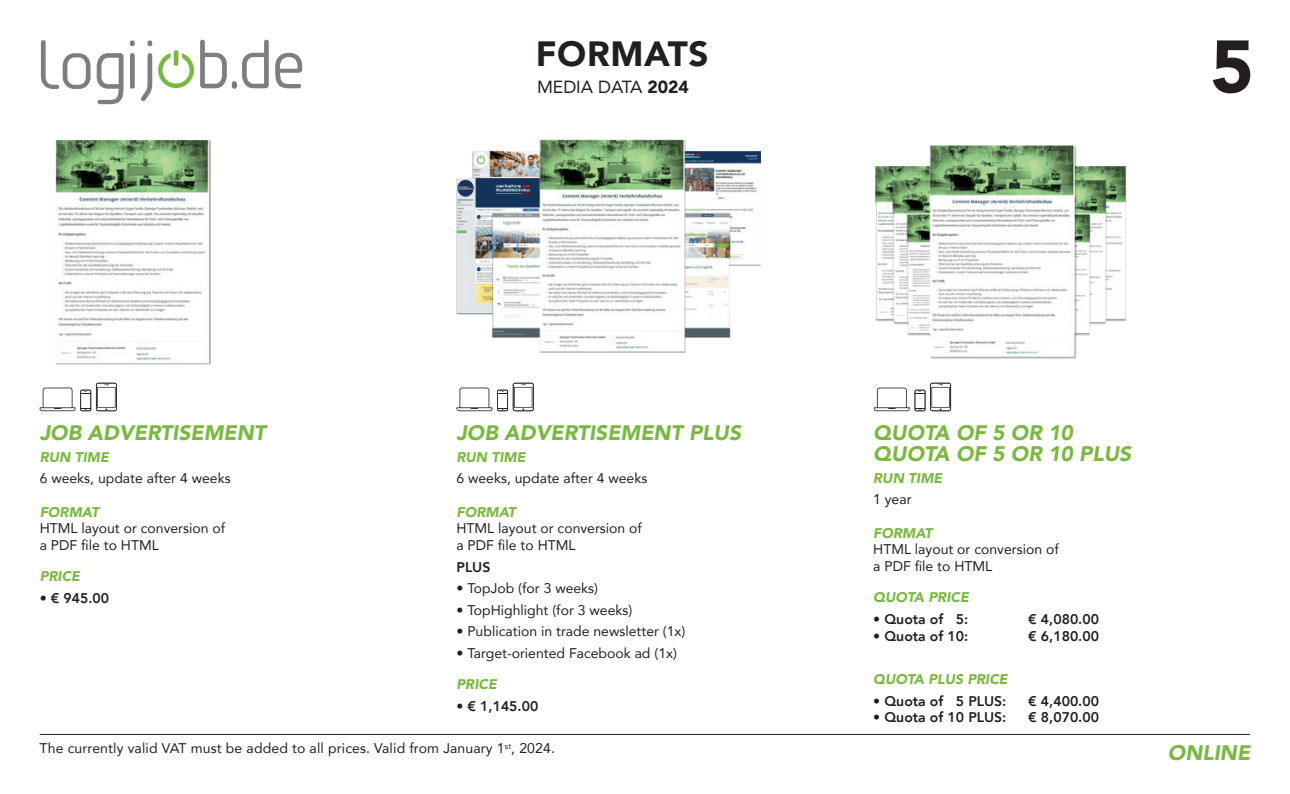
<style>
.page{position:relative;width:1290px;height:794px;background:#fff}
.page>*{position:absolute;margin:0;border:0;box-sizing:border-box;transform-origin:0 0}
.t1{font:900 73.5px "Avenir";color:#231f20}
.t2{font:900 35px "Avenir";letter-spacing:.02em;color:#231f20}
.t3{font:italic 900 21px/21px "Avenir";color:#79ba3e}
.t4{font:17.5px "Avenir";color:#231f20}
.t5{font:14px/16.6px "Avenir";color:#231f20}
.t6{font:800 14px "Avenir";color:#231f20}
.t7{font:italic 900 14px "Avenir";color:#79ba3e}
.s1{font-weight:900}
</style>
<div class="page">
<hr style="left:40px;top:734px;width:1210px;height:1px;background:#231f20">
<svg style="left:97px;top:53px;width:26px;height:51px"></svg>
<svg style="left:130px;top:40px;width:5px;height:6px"></svg>
<svg style="left:130px;top:53px;width:5px;height:36px"></svg>
<svg style="left:147px;top:40px;width:5px;height:6px"></svg>
<svg style="left:141px;top:53px;width:11px;height:48px"></svg>
<svg style="left:200px;top:40px;width:69px;height:49px"></svg>
<svg style="left:275px;top:53px;width:27px;height:35px"></svg>
<svg style="left:41px;top:40px;width:50px;height:49px"></svg>
<svg style="left:158px;top:53px;width:36px;height:35px"></svg>
<hr style="left:174px;top:50px;width:4px;height:16px;background:#79ba3e;border-radius:2px">
<svg style="left:456px;top:383px;width:78px;height:28px"></svg>
<svg style="left:40px;top:383px;width:77px;height:28px"></svg>
<img style="left:56px;top:140px;width:155px;height:224px">
<img style="left:456px;top:140px;width:304px;height:212px">
<img style="left:874px;top:145px;width:253px;height:214px">
<svg style="left:874px;top:383px;width:77px;height:28px"></svg>
<h2 class="t2" style="left:536px;top:24px;width:174px">FORMATS</h2>
<p class="t4" style="left:537px;top:73px;width:153px">MEDIA DATA <span class="s1">2024</span></p>
<h1 class="t1" style="left:1210px;top:4px;width:45px">5</h1>
<h3 class="t3" style="left:456px;top:422px;width:286px">JOB ADVERTISEMENT PLUS</h3>
<p class="t7" style="left:456px;top:445px;width:71px">RUN TIME</p>
<p class="t5" style="left:456px;top:470px;width:192px">6 weeks, update after 4 weeks</p>
<p class="t7" style="left:456px;top:500px;width:61px">FORMAT</p>
<p class="t5" style="left:456px;top:520px;width:187px">HTML layout or conversion of a PDF file to HTML</p>
<p class="t6" style="left:456px;top:556px;width:35px">PLUS</p>
<p class="t5" style="left:456px;top:579px;width:143px">• TopJob (for 3 weeks)</p>
<p class="t5" style="left:456px;top:601px;width:177px">• TopHighlight (for 3 weeks)</p>
<p class="t5" style="left:456px;top:623px;width:231px">• Publication in trade newsletter (1x)</p>
<p class="t5" style="left:456px;top:644px;width:222px">• Target-oriented Facebook ad (1x)</p>
<p class="t7" style="left:456px;top:673px;width:42px">PRICE</p>
<p class="t6" style="left:456px;top:695px;width:83px">• € 1,145.00</p>
<p class="t5" style="left:40px;top:740px;width:517px">The currently valid VAT must be added to all prices. Valid from January 1<sup>st</sup>, 2024.</p>
<h3 class="t3" style="left:1168px;top:742px;width:84px">ONLINE</h3>
<h3 class="t3" style="left:40px;top:422px;width:228px">JOB ADVERTISEMENT</h3>
<p class="t7" style="left:40px;top:445px;width:71px">RUN TIME</p>
<p class="t5" style="left:40px;top:470px;width:192px">6 weeks, update after 4 weeks</p>
<p class="t7" style="left:40px;top:500px;width:61px">FORMAT</p>
<p class="t5" style="left:40px;top:520px;width:187px">HTML layout or conversion of a PDF file to HTML</p>
<p class="t7" style="left:40px;top:565px;width:42px">PRICE</p>
<p class="t6" style="left:40px;top:587px;width:71px">• € 945.00</p>
<h3 class="t3" style="left:873px;top:422px;width:260px">QUOTA OF 5 OR 10<br>QUOTA OF 5 OR 10 PLUS</h3>
<p class="t7" style="left:873px;top:466px;width:71px">RUN TIME</p>
<p class="t5" style="left:873px;top:491px;width:40px">1 year</p>
<p class="t7" style="left:873px;top:521px;width:61px">FORMAT</p>
<p class="t5" style="left:873px;top:541px;width:187px">HTML layout or conversion of a PDF file to HTML</p>
<p class="t7" style="left:873px;top:586px;width:97px">QUOTA PRICE</p>
<p class="t6" style="left:873px;top:608px;width:97px">• Quota of 5:</p>
<p class="t6" style="left:1028px;top:608px;width:72px">€ 4,080.00</p>
<p class="t6" style="left:873px;top:625px;width:97px">• Quota of 10:</p>
<p class="t6" style="left:1028px;top:625px;width:72px">€ 6,180.00</p>
<p class="t7" style="left:873px;top:667px;width:136px">QUOTA PLUS PRICE</p>
<p class="t6" style="left:873px;top:689px;width:135px">• Quota of 5 PLUS:</p>
<p class="t6" style="left:1028px;top:689px;width:72px">€ 4,400.00</p>
<p class="t6" style="left:873px;top:706px;width:135px">• Quota of 10 PLUS:</p>
<p class="t6" style="left:1028px;top:706px;width:72px">€ 8,070.00</p>
</div>
